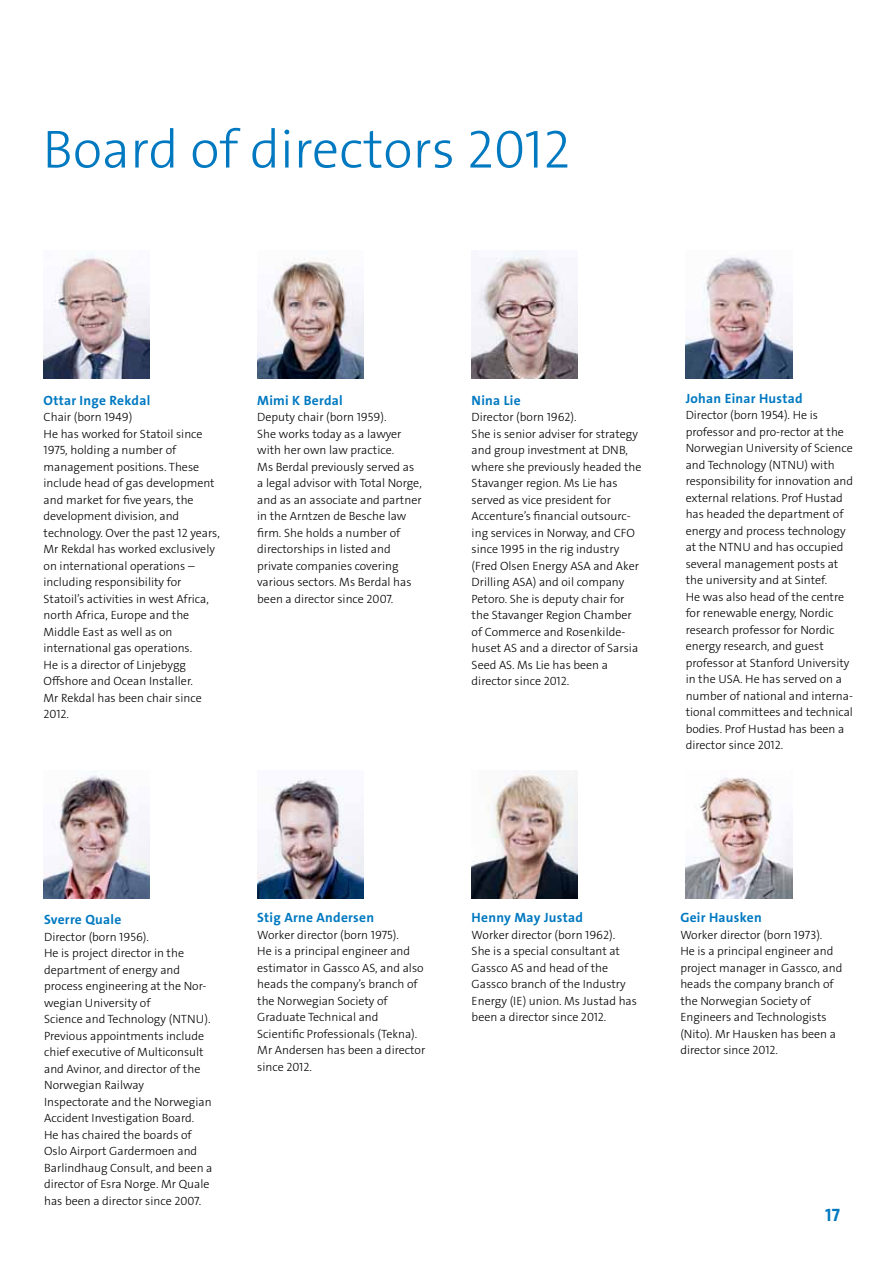
<style>
.page{position:relative;width:893px;height:1263px;background:#fff}
.page>*{position:absolute;margin:0;border:0;box-sizing:border-box;transform-origin:0 0}
.t1{font:54px "The Sans LP3 Lig";color:#0079c1}
.t2{font:18px "The Sans LP7 Bld";color:#0079c1}
.t3{font:13.5px "The Sans LP7 Bld";letter-spacing:.02em;color:#0079c1}
.t4{font:12px/16.5px "The Sans LP3 Lig";color:#000}
</style>
<div class="page">
<img style="left:43px;top:771px;width:106px;height:127px">
<img style="left:257px;top:258px;width:107px;height:120px">
<img style="left:44px;top:252px;width:106px;height:126px">
<img style="left:686px;top:257px;width:106px;height:121px">
<img style="left:258px;top:778px;width:106px;height:120px">
<img style="left:472px;top:251px;width:106px;height:127px">
<img style="left:472px;top:770px;width:106px;height:128px">
<img style="left:686px;top:777px;width:106px;height:121px">
<h1 class="t1" style="left:43px;top:115px;width:529px">Board of directors 2012</h1>
<p class="t3" style="left:44px;top:391px;width:108px">Ottar Inge Rekdal</p>
<p class="t4" style="left:44px;top:409px;width:178px">Chair (born 1949)<br>He has worked for Statoil since<br>1975, holding a number of management positions. These include head of gas development and market for five years, the development division, and technology. Over the past 12 years,<br>Mr Rekdal has worked exclusively on international operations – including responsibility for<br>Statoil’s activities in west Africa, north Africa, Europe and the<br>Middle East as well as on international gas operations.<br>He is a director of Linjebygg<br>Offshore and Ocean Installer.<br>Mr Rekdal has been chair since<br>2012.</p>
<p class="t3" style="left:257px;top:391px;width:87px">Mimi K Berdal</p>
<p class="t4" style="left:257px;top:409px;width:166px">Deputy chair (born 1959).<br>She works today as a lawyer with her own law practice.<br>Ms Berdal previously served as a legal advisor with Total Norge, and as an associate and partner in the Arntzen de Besche law firm. She holds a number of directorships in listed and private companies covering various sectors. Ms Berdal has been a director since 2007.</p>
<p class="t3" style="left:472px;top:391px;width:50px">Nina Lie</p>
<p class="t4" style="left:472px;top:409px;width:171px">Director (born 1962).<br>She is senior adviser for strategy and group investment at DNB, where she previously headed the<br>Stavanger region. Ms Lie has served as vice president for<br>Accenture’s financial outsourc&shy;ing services in Norway, and CFO since 1995 in the rig industry (Fred Olsen Energy ASA and Aker<br>Drilling ASA) and oil company<br>Petoro. She is deputy chair for the Stavanger Region Chamber of Commerce and Rosenkilde&shy;huset AS and a director of Sarsia<br>Seed AS. Ms Lie has been a director since 2012.</p>
<p class="t3" style="left:686px;top:389px;width:119px">Johan Einar Hustad</p>
<p class="t4" style="left:686px;top:407px;width:169px">Director (born 1954). He is professor and pro-rector at the<br>Norwegian University of Science and Technology (NTNU) with responsibility for innovation and external relations. Prof Hustad has headed the department of energy and process technology at the NTNU and has occupied several management posts at the university and at Sintef.<br>He was also head of the centre for renewable energy, Nordic research professor for Nordic energy research, and guest professor at Stanford University in the USA. He has served on a number of national and interna&shy;tional committees and technical bodies. Prof Hustad has been a director since 2012.</p>
<p class="t3" style="left:44px;top:911px;width:79px">Sverre Quale</p>
<p class="t4" style="left:44px;top:928px;width:170px">Director (born 1956).<br>He is project director in the department of energy and process engineering at the Nor&shy;wegian University of<br>Science and Technology (NTNU).<br>Previous appointments include chief executive of Multiconsult and Avinor, and director of the<br>Norwegian Railway<br>Inspectorate and the Norwegian<br>Accident Investigation Board.<br>He has chaired the boards of<br>Oslo Airport Gardermoen and<br>Barlindhaug Consult, and been a director of Esra Norge. Mr Quale has been a director since 2007.</p>
<p class="t3" style="left:257px;top:909px;width:118px">Stig Arne Andersen</p>
<p class="t4" style="left:257px;top:926px;width:170px">Worker director (born 1975).<br>He is a principal engineer and estimator in Gassco AS, and also heads the company’s branch of the Norwegian Society of<br>Graduate Technical and<br>Scientific Professionals (Tekna).<br>Mr Andersen has been a director since 2012.</p>
<p class="t3" style="left:472px;top:909px;width:113px">Henny May Justad</p>
<p class="t4" style="left:472px;top:926px;width:167px">Worker director (born 1962).<br>She is a special consultant at<br>Gassco AS and head of the<br>Gassco branch of the Industry<br>Energy (IE) union. Ms Justad has been a director since 2012.</p>
<p class="t3" style="left:680px;top:909px;width:83px">Geir Hausken</p>
<p class="t4" style="left:680px;top:926px;width:164px">Worker director (born 1973).<br>He is a principal engineer and project manager in Gassco, and heads the company branch of the Norwegian Society of<br>Engineers and Technologists (Nito). Mr Hausken has been a director since 2012.</p>
<h2 class="t2" style="left:825px;top:1203px;width:16px">17</h2>
</div>
